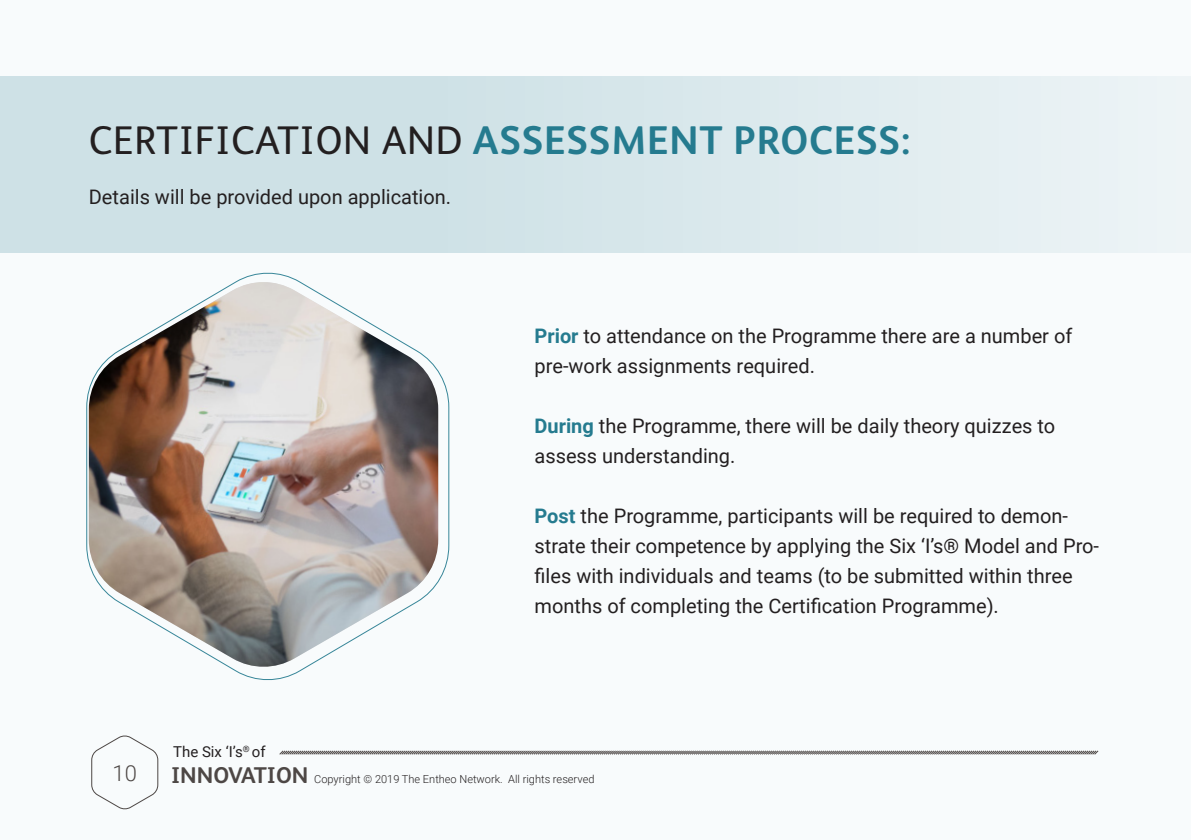
<style>
.page{position:relative;width:1191px;height:840px;background:#fff}
.page>*{position:absolute;margin:0;border:0;box-sizing:border-box;transform-origin:0 0}
.SubTitle_2{font:700 40px "FS Albert";letter-spacing:.02em;color:#257b8f}
.t1{font:300 22px "Roboto";color:#4d4745}
.Descreption{font:20px/30px "Roboto";color:#231f20}
.t2{font:15px "Roboto";color:#231f20}
.t3{font:300 11px "Roboto";color:#231f20}
.s1{font-weight:400;color:#231f20}
.s2{font-weight:700;color:#257b8f}
.s3{font-family:"FS Albert";font-weight:700;font-size:22.8px;color:#4d4745}
</style>
<div class="page">
<div style="left:0;top:0;width:1191px;height:839px;background:#f8fbfc"></div>
<div style="left:0;top:77px;width:1191px;height:176px;background:linear-gradient(to right,#c7dde2,#eaf2f4)"></div>
<img style="left:86px;top:272px;width:364px;height:408px">
<svg style="left:91px;top:735px;width:68px;height:75px"></svg>
<svg style="left:279px;top:750px;width:820px;height:5px;background:#a3a2a2"></svg>
<p class="SubTitle_2" style="left:89px;top:117px;width:823px"><span class="s1">CERTIFICATION AND</span> ASSESSMENT PROCESS:</p>
<p class="Descreption" style="left:89px;top:181px;width:364px">Details will be provided upon application.</p>
<p class="Descreption" style="left:534px;top:320px;width:539px"><span class="s2">Prior</span> to attendance on the Programme there are a number of pre-work assignments required.</p>
<p class="Descreption" style="left:534px;top:410px;width:522px"><span class="s2">During</span> the Programme, there will be daily theory quizzes to assess understanding.</p>
<p class="Descreption" style="left:534px;top:500px;width:566px"><span class="s2">Post</span> the Programme, participants will be required to demon&shy;strate their competence by applying the Six ‘I’s® Model and Pro&shy;files with individuals and teams (to be submitted within three months of completing the Certification Programme).</p>
<p class="t1" style="left:113px;top:757px;width:26px">10</p>
<p class="t2" style="left:173px;top:740px;width:94px">The Six ‘I’s<sup>®</sup> of</p>
<p class="t3" style="left:171px;top:770px;width:425px"><span class="s3">INNOVATION</span> Copyright © 2019 The Entheo Network. All rights reserved</p>
</div>
